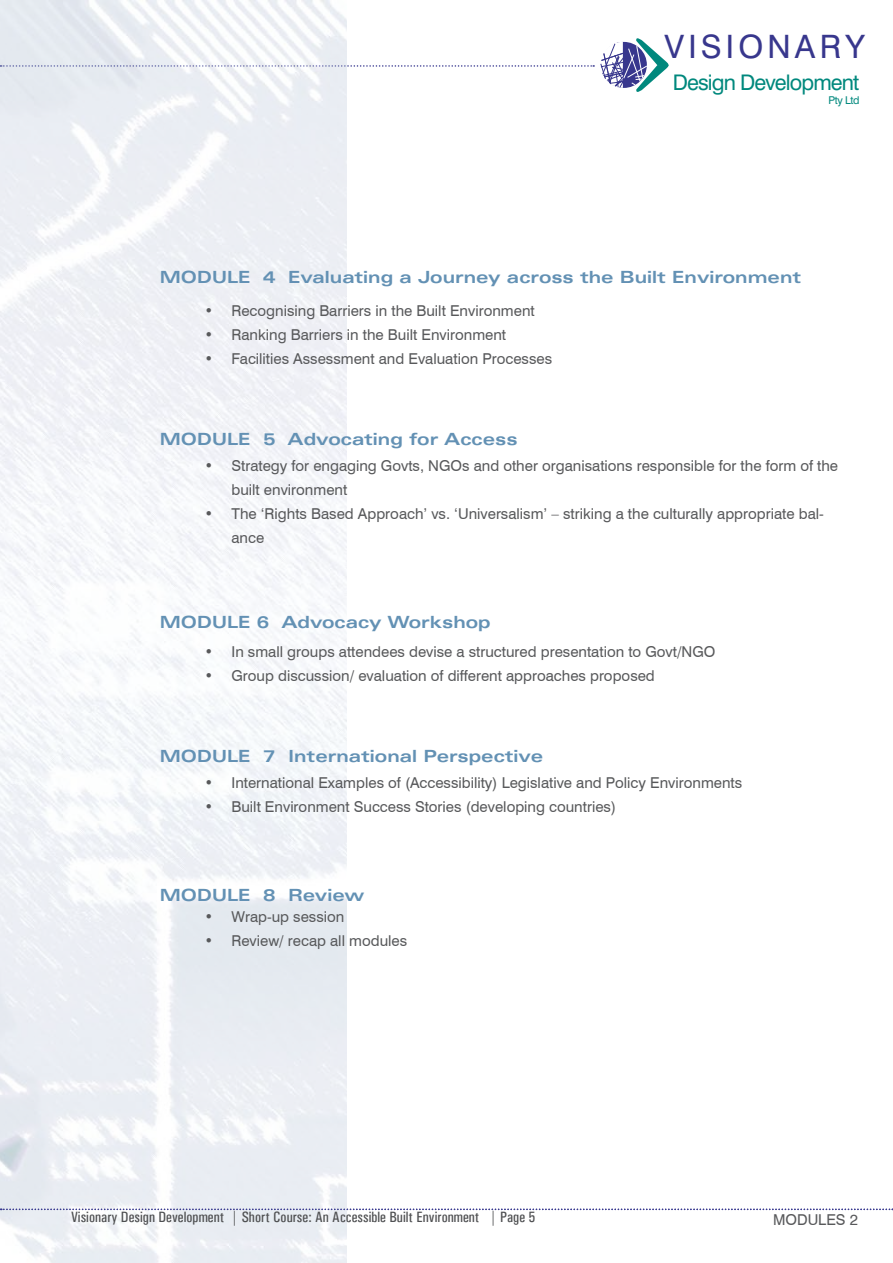
<style>
.page{position:relative;width:893px;height:1263px;background:#fff}
.page>*{position:absolute;margin:0;border:0;box-sizing:border-box;transform-origin:0 0}
.t1{font:32.25px "Swiss 721 BT";letter-spacing:.13em;color:#38378d}
.t2{font:21.45px "Swiss 721 BT";letter-spacing:-.04em;color:#00887d}
.t3{font:700 expanded 16.8px "Univers LT Std";color:#6391b4}
.t4{font:15px/24px "Swiss 721 BT";color:#58595b}
.t5{font:15px "Univers Condensed";color:#4f5052}
.t6{font:10.8px "Swiss 721 BT";letter-spacing:-.04em;color:#00887d}
</style>
<div class="page">
<svg style="left:600px;top:38px;width:69px;height:54px"></svg>
<svg style="left:347px;top:65px;width:247px;height:2px"></svg>
<svg style="left:0;top:1208px;width:893px;height:2px"></svg>
<h1 class="t1" style="left:664px;top:27px;width:202px">VISIONARY</h1>
<h2 class="t2" style="left:673px;top:70px;width:188px">Design Development</h2>
<p class="t6" style="left:829px;top:94px;width:32px">Pty Ltd</p>
<p class="t3" style="left:160px;top:267px;width:643px">MODULE 4 Evaluating a Journey across the Built Environment</p>
<p class="t4" style="left:204px;top:299px;width:332px">• Recognising Barriers in the Built Environment</p>
<p class="t4" style="left:204px;top:323px;width:303px">• Ranking Barriers in the Built Environment</p>
<p class="t4" style="left:204px;top:347px;width:349px">• Facilities Assessment and Evaluation Processes</p>
<p class="t3" style="left:160px;top:429px;width:359px">MODULE 5 Advocating for Access</p>
<p class="t4" style="left:231px;top:454px;width:608px;text-indent:-27px">• Strategy for engaging Govts, NGOs and other organisations responsible for the form of the built environment</p>
<p class="t4" style="left:231px;top:502px;width:594px;text-indent:-27px">• The ‘Rights Based Approach’ vs. ‘Universalism’ – striking a the culturally appropriate bal&shy;ance</p>
<p class="t3" style="left:160px;top:613px;width:332px">MODULE 6 Advocacy Workshop</p>
<p class="t4" style="left:204px;top:639px;width:512px">• In small groups attendees devise a structured presentation to Govt/NGO</p>
<p class="t4" style="left:204px;top:663px;width:452px">• Group discussion/ evaluation of different approaches proposed</p>
<p class="t3" style="left:160px;top:746px;width:385px">MODULE 7 International Perspective</p>
<p class="t4" style="left:204px;top:771px;width:539px">• International Examples of (Accessibility) Legislative and Policy Environments</p>
<p class="t4" style="left:204px;top:795px;width:413px">• Built Environment Success Stories (developing countries)</p>
<p class="t3" style="left:160px;top:885px;width:206px">MODULE 8 Review</p>
<p class="t4" style="left:204px;top:905px;width:141px">• Wrap-up session</p>
<p class="t4" style="left:204px;top:929px;width:204px">• Review/ recap all modules</p>
<p class="t5" style="left:71px;top:1208px;width:466px">Visionary Design Development | Short Course: An Accessible Built Environment | Page 5</p>
<p class="t4" style="left:773px;top:1207px;width:86px">MODULES 2</p>
</div>
